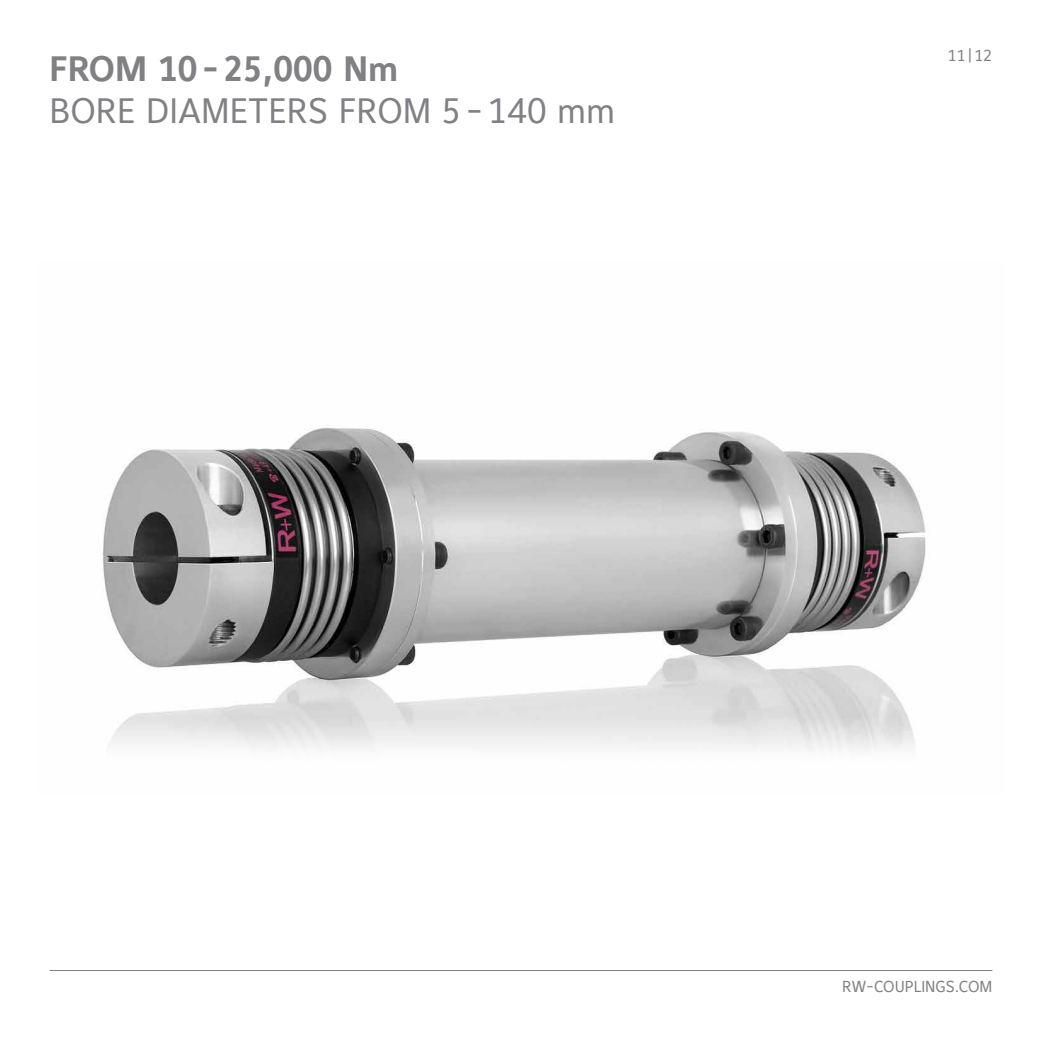
<style>
.page{position:relative;width:1042px;height:1042px;background:#fff}
.page>*{position:absolute;margin:0;border:0;box-sizing:border-box;transform-origin:0 0}
.t1{font:35px "Maurea Regular Tf";color:#818084}
.t2{font:35px "Maurea Bold Tf";color:#818084}
.t3{font:15.75px "Maurea Regular Tf";color:#818084}
</style>
<div class="page">
<img style="left:102px;top:428px;width:824px;height:323px">
<hr style="left:50px;top:970px;width:942px;height:1px;background:#818084">
<p class="t2" style="left:50px;top:49px;width:350px">FROM 10-25,000 Nm</p>
<p class="t1" style="left:50px;top:91px;width:23px">BOR</p>
<p class="t1" style="left:117px;top:91px;width:264px">E DIAM ETERS FROM</p>
<p class="t1" style="left:442px;top:91px;width:175px">5-140 MM</p>
<p class="t3" style="left:948px;top:47px;width:46px">11|12</p>
<p class="t3" style="left:842px;top:978px;width:152px">RW-COU PLINGS.COM</p>
</div>
